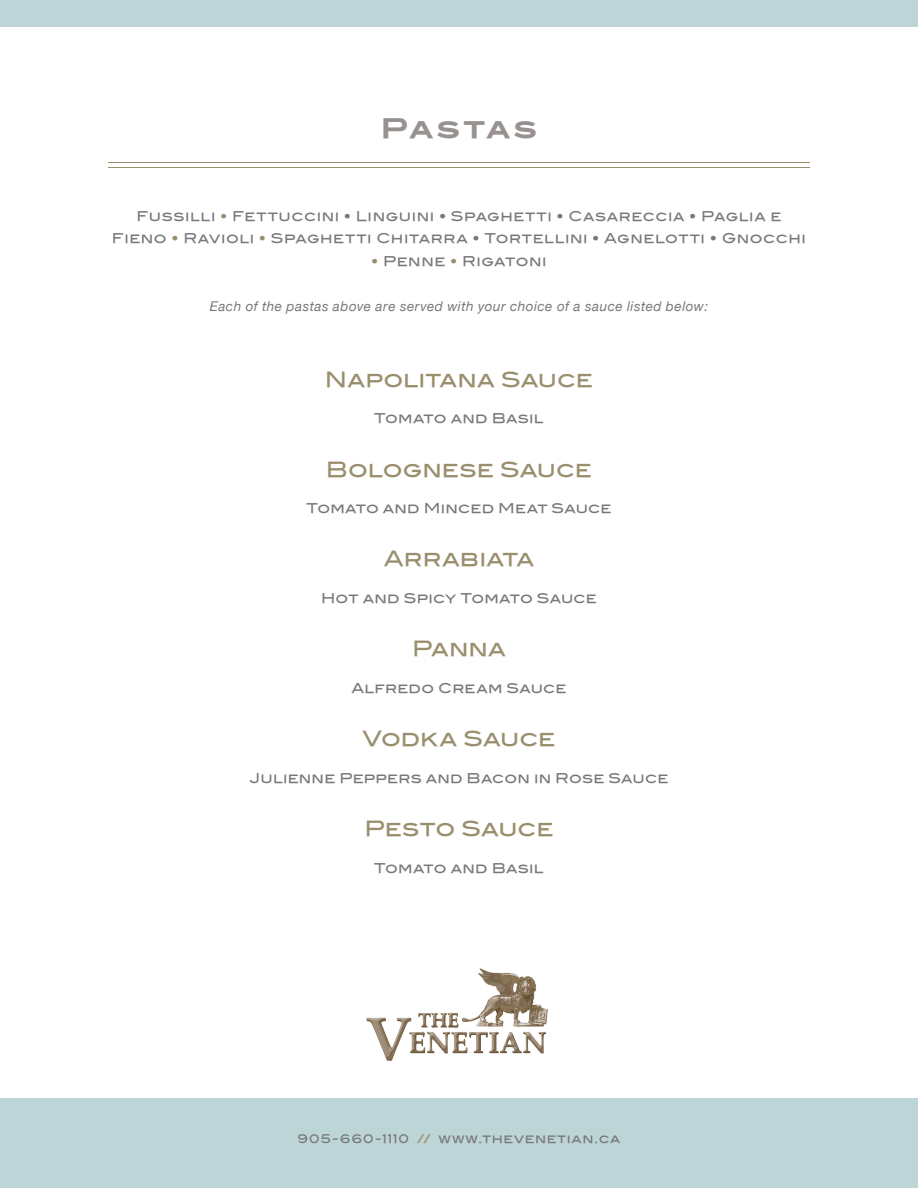
<style>
.page{position:relative;width:918px;height:1188px;background:#fff}
.page>*{position:absolute;margin:0;border:0;box-sizing:border-box;transform-origin:0 0}
.Menu_Title{font:27px "Blair ITCTT Bold";letter-spacing:.105em;color:#979290}
.Item_Title{font:21px "Blair Md ITCTT Medium";color:#998f6d}
.Items{font:13.5px/22.5px "Blair Md ITCTT Medium";letter-spacing:.025em;color:#76787b;text-align:center}
.Italics{font:italic 13.5px "Helvetica Neue";letter-spacing:.04em;color:#76787b}
.t1{font:12px "Blair Md ITCTT Medium";letter-spacing:.05em;color:#76787b}
.s1{color:#998f6d}
</style>
<div class="page">
<img style="left:366px;top:968px;width:182px;height:93px">
<div style="left:0;top:1098px;width:918px;height:90px;background:#bed5d7"></div>
<div style="left:0;top:0;width:918px;height:27px;background:#bed5d7"></div>
<hr style="left:108px;top:162px;width:702px;height:1px;background:#998f6d">
<hr style="left:108px;top:167px;width:702px;height:1px;background:#998f6d">
<p class="Menu_Title" style="left:381px;top:112px;width:158px">Pastas</p>
<p class="Items" style="left:112px;top:204px;width:696px">Fussilli <span class="s1">•</span> Fettuccini • Linguini • Spaghetti • Casareccia • Paglia e<br>Fieno <span class="s1">•</span> Ravioli <span class="s1">•</span> Spaghetti Chitarra • Tortellini • Agnelotti • Gnocchi</p>
<p class="Items" style="left:371px;top:249px;width:177px"><span class="s1">•</span> Penne <span class="s1">•</span> Rigatoni</p>
<p class="Italics" style="left:210px;top:298px;width:500px">Each of the pastas above are served with your choice of a sauce listed below:</p>
<p class="Item_Title" style="left:325px;top:366px;width:270px">Napolitana Sauce</p>
<p class="Items" style="left:374px;top:407px;width:171px">Tomato and Basil</p>
<p class="Item_Title" style="left:326px;top:456px;width:268px">Bolognese Sauce</p>
<p class="Items" style="left:306px;top:497px;width:307px">Tomato and Minced Meat Sauce</p>
<p class="Item_Title" style="left:384px;top:546px;width:152px">Arrabiata</p>
<p class="Items" style="left:321px;top:587px;width:277px">Hot and Spicy Tomato Sauce</p>
<p class="Item_Title" style="left:412px;top:636px;width:95px">Panna</p>
<p class="Items" style="left:351px;top:677px;width:217px">Alfredo Cream Sauce</p>
<p class="Item_Title" style="left:363px;top:726px;width:194px">Vodka Sauce</p>
<p class="Items" style="left:249px;top:767px;width:420px">Julienne Peppers and Bacon in Rose Sauce</p>
<p class="Item_Title" style="left:364px;top:816px;width:191px">Pesto Sauce</p>
<p class="Items" style="left:374px;top:857px;width:171px">Tomato and Basil</p>
<p class="t1" style="left:298px;top:1131px;width:324px">905-660-1110 <span class="s1">//</span> www.thevenetian.ca</p>
</div>
